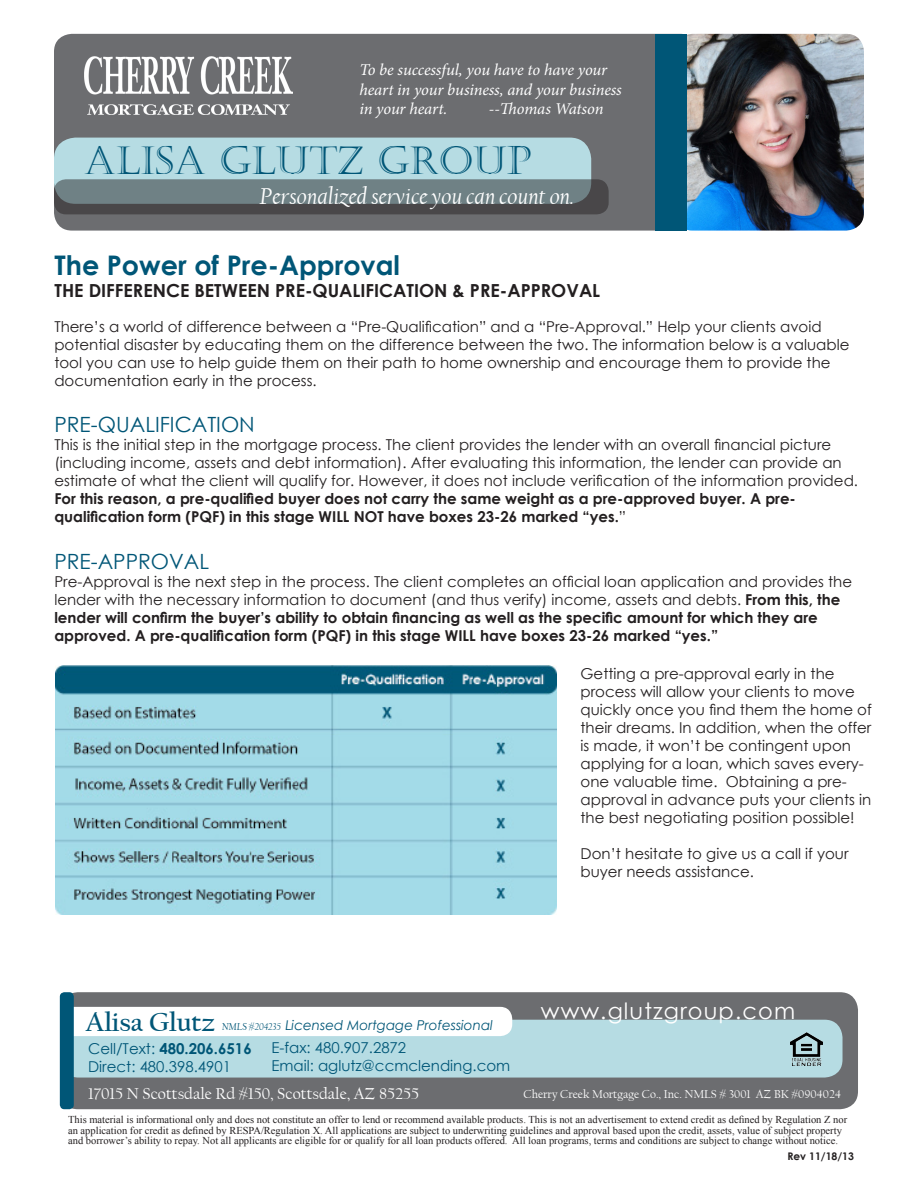
<style>
.page{position:relative;width:918px;height:1188px;background:#fff}
.page>*{position:absolute;margin:0;border:0;box-sizing:border-box;transform-origin:0 0}
.t1{font:39px "Castellar";color:#005677}
.t2{font:700 27px "Century Gothic";color:#005677}
.t3{font:700 27px "Californian FB";color:#005677}
.t4{font:italic 24px "Californian FB";color:#fff}
.t5{font:22.5px "Century Gothic";letter-spacing:.05em;color:#fff}
.t6{font:21px "Century Gothic";color:#005677}
.t7{font:700 18px "Century Gothic";color:#231f20}
.t8{font:italic 16.5px "Minion Pro";letter-spacing:-.01em;color:#fff}
.t9{font:16.5px "Californian FB";color:#fff}
.t10{font:15px/18px "Century Gothic";color:#231f20}
.t11{font:700 15px/18px "Century Gothic";color:#231f20}
.t12{font:15px "Century Gothic";color:#005677}
.t13{font:700 15px "Century Gothic";color:#005677}
.t14{font:italic 13.5px "Century Gothic";color:#005677}
.t15{font:12px "Californian FB";color:#fff}
.t16{font:10.5px/10.5px "Times New Roman";color:#231f20}
.t17{font:700 10.5px "Century Gothic";color:#231f20}
.s1{font-weight:700}
.s2{font-weight:400}
.s3{font-family:"Californian FB";font-size:10.5px}
</style>
<div class="page">
<img style="left:55px;top:666px;width:502px;height:249px">
<div style="left:54px;top:34px;width:644px;height:197px;background:#6c6d70;border-radius:18px"></div>
<img style="left:687px;top:34px;width:177px;height:197px">
<img style="left:85px;top:57px;width:207px;height:57px">
<div style="left:54px;top:138px;width:537px;height:66px;background:#b6dce3;border-radius:22px"></div>
<svg style="left:54px;top:179px;width:555px;height:35px;background:#636f72"></svg>
<div style="left:655px;top:34px;width:32px;height:197px;background:#005677"></div>
<div style="left:60px;top:992px;width:798px;height:117px;background:#6c6d70;border-radius:18px"></div>
<div style="left:61px;top:1020px;width:782px;height:58px;background:#b6dce3;border-radius:18px"></div>
<div style="left:56px;top:1007px;width:456px;height:29px;background:#fff;border-radius:12px"></div>
<img style="left:790px;top:1032px;width:32px;height:33px">
<div style="left:60px;top:992px;width:14px;height:117px;background:#005677;border-radius:4px"></div>
<p class="t8" style="left:359px;top:58px;width:249px">To be successful, you have to have your</p>
<p class="t8" style="left:359px;top:78px;width:264px">heart in your business, and your business</p>
<p class="t8" style="left:359px;top:98px;width:89px">in your heart.</p>
<p class="t8" style="left:489px;top:98px;width:116px">--Thomas Watson</p>
<p class="t1" style="left:84px;top:138px;width:449px">ALISA GLUTZ GROUP</p>
<p class="t4" style="left:260px;top:183px;width:315px">Personalized service you can count on.</p>
<p class="t2" style="left:54px;top:245px;width:347px">The Power of Pre-Approval</p>
<p class="t7" style="left:54px;top:277px;width:547px">THE DIFFERENCE BETWEEN PRE-QUALIFICATION &amp; PRE-APPROVAL</p>
<p class="t10" style="left:54px;top:317px;width:797px">There’s a world of difference between a “Pre-Qualification” and a “Pre-Approval.” Help your clients avoid potential disaster by educating them on the difference between the two. The information below is a valuable tool you can use to help guide them on their path to home ownership and encourage them to provide the documentation early in the process.</p>
<p class="t6" style="left:54px;top:410px;width:202px">PRE-QUALIFICATION</p>
<p class="t10" style="left:54px;top:436px;width:805px">This is the initial step in the mortgage process. The client provides the lender with an overall financial picture (including income, assets and debt information). After evaluating this information, the lender can provide an estimate of what the client will qualify for. However, it does not include verification of the information provided.<br><span class="s1">For this reason, a pre-qualified buyer does not carry the same weight as a pre-approved buyer. A pre&shy;qualification form (PQF) in this stage WILL NOT have boxes 23-26 marked “yes.</span>”</p>
<p class="t6" style="left:54px;top:546px;width:156px">PRE-APPROVAL</p>
<p class="t11" style="left:54px;top:571px;width:799px"><span class="s2">Pre-Approval is the next step in the process. The client completes an official loan application and provides the lender with the necessary information to document (and thus verify) income, assets and debts.</span> From this, the lender will confirm the buyer’s ability to obtain financing as well as the specific amount for which they are approved. A pre-qualification form (PQF) in this stage WILL have boxes 23-26 marked “yes.”</p>
<p class="t10" style="left:581px;top:664px;width:293px">Getting a pre-approval early in the process will allow your clients to move quickly once you find them the home of their dreams. In addition, when the offer is made, it won’t be contingent upon applying for a loan, which saves every&shy;one valuable time. Obtaining a pre&shy;approval in advance puts your clients in the best negotiating position possible!</p>
<p class="t10" style="left:581px;top:844px;width:270px">Don’t hesitate to give us a call if your buyer needs assistance.</p>
<p class="t3" style="left:86px;top:1007px;width:131px">Alisa Glutz</p>
<p class="t14" style="left:222px;top:1016px;width:272px"><span class="s3">NMLS #204235</span> Licensed Mortgage Professional</p>
<p class="t12" style="left:271px;top:1037px;width:136px">E-fax: 480.907.2872</p>
<p class="t12" style="left:271px;top:1055px;width:240px">Email: aglutz@ccmclending.com</p>
<p class="t9" style="left:88px;top:1085px;width:333px">17015 N Scottsdale Rd #150, Scottsdale, AZ 85255</p>
<p class="t13" style="left:88px;top:1037px;width:165px"><span class="s2">Cell/Text:</span> 480.206.6516</p>
<p class="t12" style="left:88px;top:1056px;width:144px">Direct: 480.398.4901</p>
<p class="t5" style="left:541px;top:995px;width:256px">www.glutzgroup.com</p>
<p class="t15" style="left:524px;top:1087px;width:319px">Cherry Creek Mortgage Co., Inc. NMLS # 3001 AZ BK #0904024</p>
<p class="t16" style="left:68px;top:1114px;width:781px">This material is informational only and does not constitute an offer to lend or recommend available products. This is not an advertisement to extend credit as defined by Regulation Z nor an application for credit as defined by RESPA/Regulation X. All applications are subject to underwriting guidelines and approval based upon the credit, assets, value of subject property and borrower’s ability to repay. Not all applicants are eligible for or qualify for all loan products offered. All loan programs, terms and conditions are subject to change without notice.</p>
<p class="t17" style="left:788px;top:1148px;width:68px">Rev 11/18/13</p>
</div>
